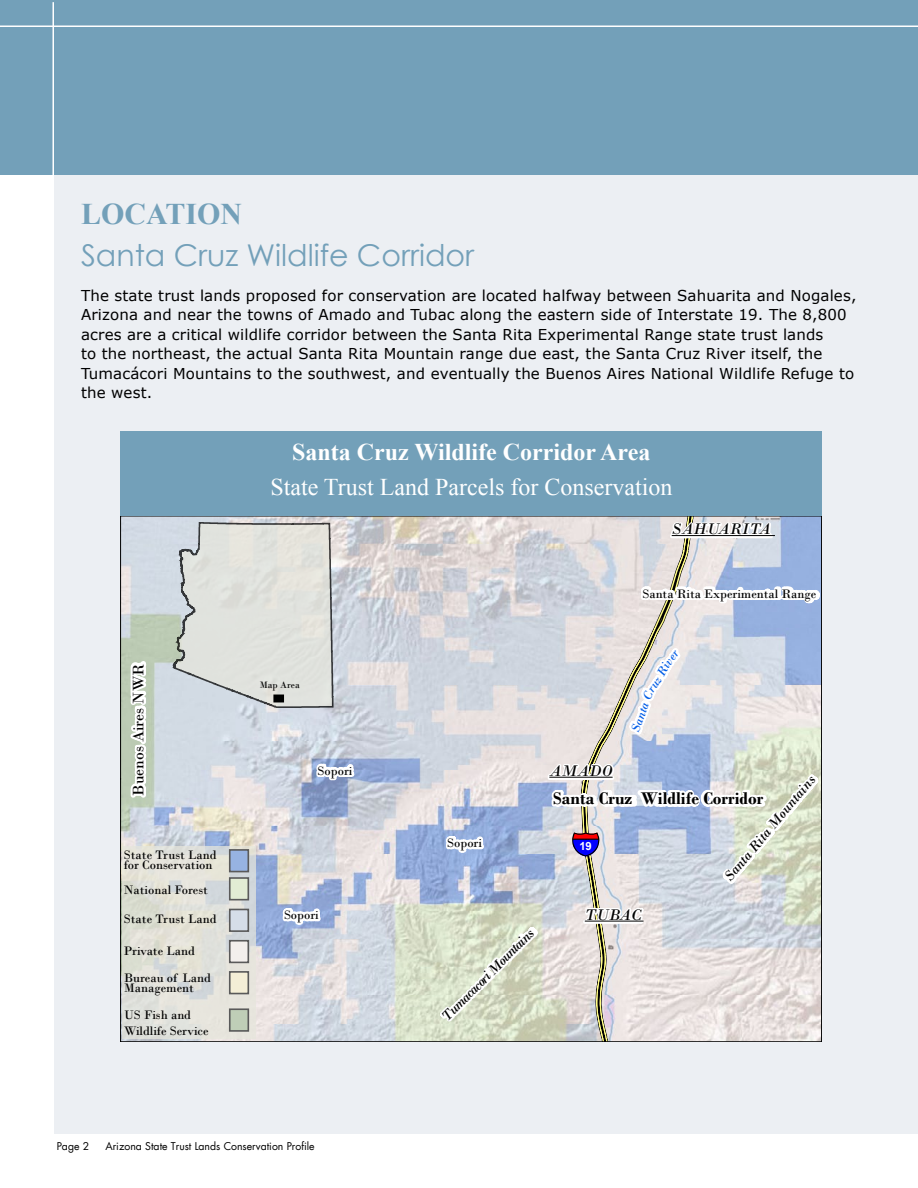
<style>
.page{position:relative;width:918px;height:1188px;background:#fff}
.page>*{position:absolute;margin:0;border:0;box-sizing:border-box;transform-origin:0 0}
.t1{font:30px "Century Gothic";color:#73a0b9}
.t2{font:700 30px "Times New Roman";color:#73a0b9}
.t3{font:24px "Times New Roman";color:#fff}
.t4{font:700 24px "Times New Roman";color:#fff}
.t5{font:700 17.7px "Bodoni";color:#000}
.t6{font:italic 16.2px "Bodoni";color:#000}
.t7{font:15.9px "Bodoni";letter-spacing:.005em;color:#000}
.t8{font:15px/19.5px "Verdana";letter-spacing:.01em;color:#000}
.t9{font:italic 14.55px "Bodoni";color:#000}
.t10{font:12.9px/10.1px "Bodoni";color:#000}
.t11{font:italic 12.9px "Bodoni";color:#005ce6}
.t12{font:700 11.25px "Arial";color:#fff}
.t13{font:10.5px "Futura";color:#000}
.t14{font:9.75px "Bodoni";color:#000}
</style>
<div class="page">
<div style="left:54px;top:175px;width:864px;height:959px;background:#eceff3"></div>
<div style="left:0;top:0;width:918px;height:175px;background:#73a0b9"></div>
<div style="left:120px;top:432px;width:702px;height:84px;background:#73a0b9"></div>
<svg style="left:121px;top:516px;width:701px;height:526px;background:#cfd2d9"></svg>
<svg style="left:120px;top:659px;width:37px;height:149px;background:#ccd6c9"></svg>
<svg style="left:435px;top:922px;width:106px;height:104px;background:#dae0cb"></svg>
<svg style="left:280px;top:905px;width:43px;height:26px"></svg>
<svg style="left:443px;top:833px;width:43px;height:26px"></svg>
<svg style="left:314px;top:761px;width:43px;height:26px"></svg>
<svg style="left:638px;top:583px;width:184px;height:27px;background:#d3dae7"></svg>
<svg style="left:544px;top:758px;width:277px;height:131px;background:#cdd3d9"></svg>
<svg style="left:172px;top:522px;width:162px;height:186px;background:#d7d9d6"></svg>
<svg style="left:122px;top:846px;width:134px;height:193px;background:#dfe0d9"></svg>
<div style="left:230px;top:850px;width:18px;height:22px;background:#97b3e2"></div>
<div style="left:229px;top:849px;width:20px;height:23px;border:2px solid #5a5a5a"></div>
<div style="left:230px;top:878px;width:18px;height:22px;background:#e2ecd4"></div>
<div style="left:229px;top:877px;width:20px;height:23px;border:2px solid #5a5a5a"></div>
<div style="left:230px;top:972px;width:18px;height:22px;background:#f4eed6"></div>
<div style="left:229px;top:971px;width:20px;height:23px;border:2px solid #5a5a5a"></div>
<div style="left:230px;top:909px;width:18px;height:22px;background:#d5dde8"></div>
<div style="left:229px;top:909px;width:20px;height:23px;border:2px solid #5a5a5a"></div>
<div style="left:230px;top:941px;width:18px;height:21px;background:#f3efec"></div>
<div style="left:229px;top:940px;width:20px;height:23px;border:2px solid #5a5a5a"></div>
<div style="left:230px;top:1009px;width:18px;height:22px;background:#bfceb7"></div>
<div style="left:229px;top:1008px;width:20px;height:24px;border:2px solid #5a5a5a"></div>
<hr style="left:52px;top:2px;width:2px;height:1135px;background:#fff">
<hr style="left:0;top:26px;width:918px;height:1px;background:#fff">
<svg style="left:626px;top:642px;width:64px;height:99px"></svg>
<h1 class="t2" style="left:81px;top:194px;width:163px">Location</h1>
<h1 class="t1" style="left:81px;top:234px;width:395px">Santa Cruz Wildlife Corridor</h1>
<p class="t8" style="left:81px;top:286px;width:777px">The state trust lands proposed for conservation are located halfway between Sahuarita and Nogales, Arizona and near the towns of Amado and Tubac along the eastern side of Interstate 19. The 8,800 acres are a critical wildlife corridor between the Santa Rita Experimental Range state trust lands<br>to the northeast, the actual Santa Rita Mountain range due east, the Santa Cruz River itself, the Tumacácori Mountains to the southwest, and eventually the Buenos Aires National Wildlife Refuge to the west.</p>
<h2 class="t4" style="left:292px;top:436px;width:360px">Santa Cruz Wildlife Corridor Area</h2>
<h2 class="t3" style="left:270px;top:470px;width:403px">State Trust Land Parcels for Conservation</h2>
<p class="t6" style="left:672px;top:519px;width:101px">SAHUARITA</p>
<p class="t7" style="left:129px;top:796px;width:133px;rotate:-90deg">Buenos Aires NWR</p>
<p class="t10" style="left:124px;top:850px;width:94px">State Trust Land for Conservation</p>
<p class="t10" style="left:124px;top:884px;width:86px">National Forest</p>
<p class="t10" style="left:124px;top:914px;width:94px">State Trust Land</p>
<p class="t10" style="left:124px;top:945px;width:73px">Private Land</p>
<p class="t10" style="left:124px;top:973px;width:88px">Bureau of Land<br>Management</p>
<p class="t10" style="left:124px;top:1008px;width:86px;line-height:15.5px">US Fish and<br>Wildlife Service</p>
<p class="t14" style="left:260px;top:679px;width:42px">Map Area</p>
<p class="t10" style="left:318px;top:765px;width:36px">Sopori</p>
<p class="t10" style="left:284px;top:910px;width:36px">Sopori</p>
<p class="t13" style="left:57px;top:1140px;width:34px">Page 2</p>
<p class="t13" style="left:105px;top:1140px;width:211px">Arizona State Trust Lands Conservation Profile</p>
<p class="t10" style="left:642px;top:589px;width:175px">Santa Rita Experimental Range</p>
<p class="t11" style="left:630px;top:722px;width:25px;rotate:-70deg">anta</p>
<p class="t10" style="left:447px;top:838px;width:36px">Sopori</p>
<p class="t9" style="left:438px;top:1012px;width:126px;rotate:-45deg">Tumacacori Mountains</p>
<p class="t6" style="left:549px;top:761px;width:65px">AMADO</p>
<p class="t9" style="left:720px;top:873px;width:135px;rotate:-50deg">Santa Rita Mountains</p>
<p class="t5" style="left:553px;top:788px;width:212px">Santa Cruz Wildlife Corridor</p>
<p class="t12" style="left:579px;top:839px;width:14px">19</p>
<p class="t6" style="left:585px;top:905px;width:58px">TUBAC</p>
</div>
